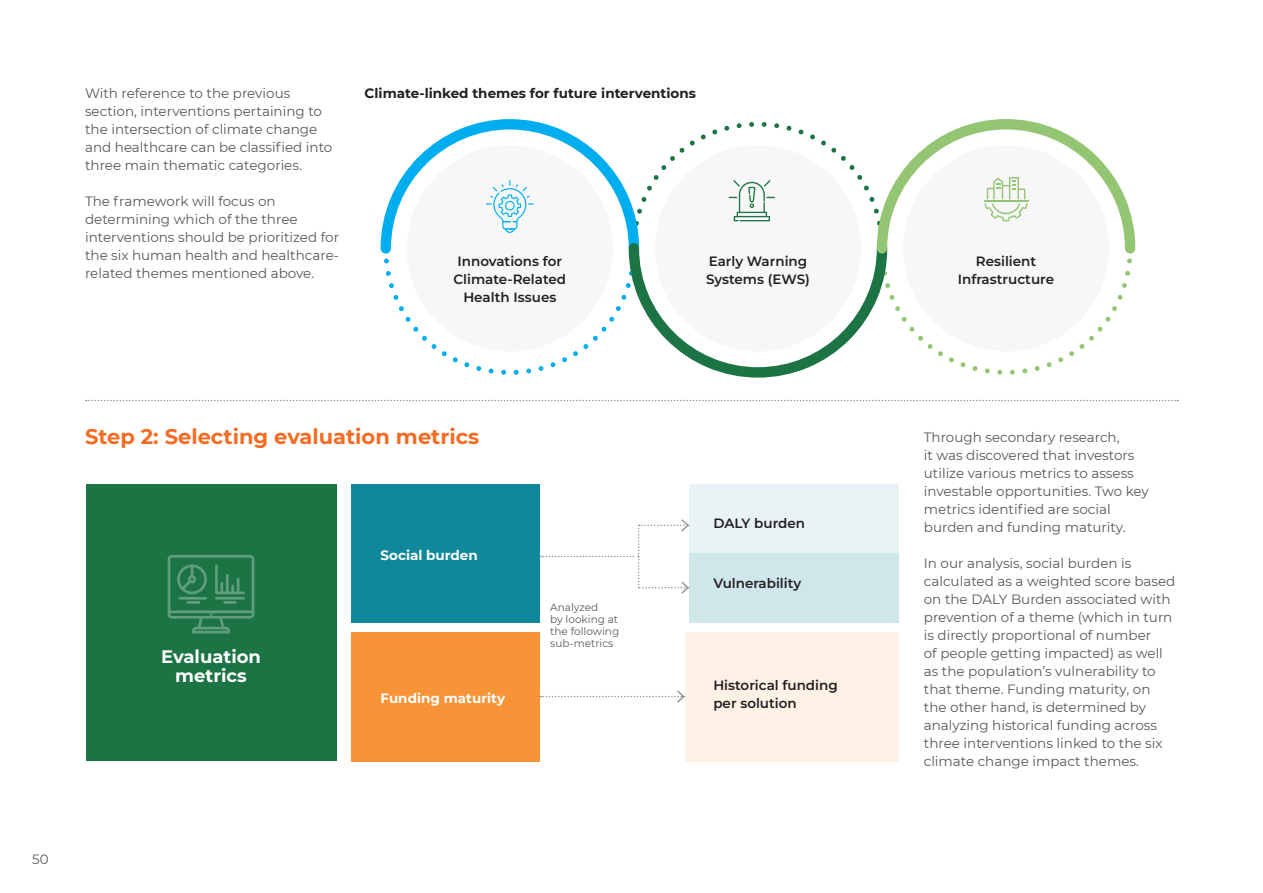
<style>
.page{position:relative;width:1263px;height:893px;background:#fff}
.page>*{position:absolute;margin:0;border:0;box-sizing:border-box;transform-origin:0 0}
.Sub_heading_2{font:700 21px "Montserrat";color:#f36c24}
.Body_copy{font:700 18px/19.5px "Montserrat";color:#fff;text-align:center}
.Body_copy-2{font:13.5px/18px "Montserrat";color:#57585a}
.Body_copy-3{font:600 13.5px/18px "Montserrat";color:#231f20;text-align:center}
.Body_copy-4{font:700 13.5px "Montserrat";color:#231f20}
.Body_copy-5{font:700 13.5px "Montserrat";color:#fff}
.Body_copy-6{font:10.5px/12px "Montserrat";color:#57585a}
</style>
<div class="page">
<div style="left:689px;top:485px;width:209px;height:69px;background:#e7f3f5"></div>
<div style="left:689px;top:554px;width:209px;height:69px;background:#cfe7eb"></div>
<div style="left:685px;top:632px;width:213px;height:129px;background:#fef2e6"></div>
<div style="left:352px;top:485px;width:188px;height:138px;background:#0f889b"></div>
<div style="left:352px;top:632px;width:188px;height:129px;background:#f79437"></div>
<svg style="left:381px;top:119px;width:754px;height:259px"></svg>
<svg style="left:86px;top:400px;width:1092px;height:1px"></svg>
<div style="left:86px;top:485px;width:250px;height:276px;background:#1c7444"></div>
<svg style="left:540px;top:690px;width:146px;height:13px"></svg>
<svg style="left:540px;top:519px;width:150px;height:75px"></svg>
<svg style="left:168px;top:555px;width:86px;height:78px"></svg>
<p class="Body_copy-2" style="left:85px;top:84px;width:249px">With reference to the previous section, interventions pertaining to the intersection of climate change and healthcare can be classified into three main thematic categories.</p>
<p class="Body_copy-2" style="left:85px;top:192px;width:256px">The framework will focus on determining which of the three interventions should be prioritized for the six human health and healthcare&shy;related themes mentioned above.</p>
<p class="Body_copy-4" style="left:365px;top:84px;width:333px">Climate-linked themes for future interventions</p>
<p class="Body_copy-3" style="left:453px;top:251px;width:114px">Innovations for<br>Climate-Related<br>Health Issues</p>
<p class="Body_copy-3" style="left:958px;top:251px;width:98px">Resilient<br>Infrastructure</p>
<p class="Body_copy-3" style="left:706px;top:251px;width:105px;text-align:left">Early Warning<br>Systems (EWS)</p>
<p class="Body_copy-2" style="left:32px;top:849px;width:18px">50</p>
<p class="Sub_heading_2" style="left:85px;top:421px;width:396px">Step 2: Selecting evaluation metrics</p>
<p class="Body_copy-2" style="left:924px;top:428px;width:227px">Through secondary research,<br>it was discovered that investors utilize various metrics to assess investable opportunities. Two key metrics identified are social burden and funding maturity.</p>
<p class="Body_copy-2" style="left:924px;top:554px;width:253px">In our analysis, social burden is calculated as a weighted score based on the DALY Burden associated with prevention of a theme (which in turn is directly proportional of number<br>of people getting impacted) as well as the population’s vulnerability to that theme. Funding maturity, on the other hand, is determined by analyzing historical funding across three interventions linked to the six climate change impact themes.</p>
<p class="Body_copy-3" style="left:713px;top:514px;width:93px">DALY burden</p>
<p class="Body_copy-5" style="left:381px;top:546px;width:99px">Social burden</p>
<p class="Body_copy-3" style="left:713px;top:574px;width:89px">Vulnerability</p>
<p class="Body_copy-6" style="left:550px;top:601px;width:70px">Analyzed<br>by looking at the following sub-metrics</p>
<p class="Body_copy" style="left:161px;top:646px;width:101px">Evaluation metrics</p>
<p class="Body_copy-3" style="left:713px;top:676px;width:126px;text-align:left">Historical funding per solution</p>
<p class="Body_copy-5" style="left:381px;top:689px;width:126px">Funding maturity</p>
</div>
